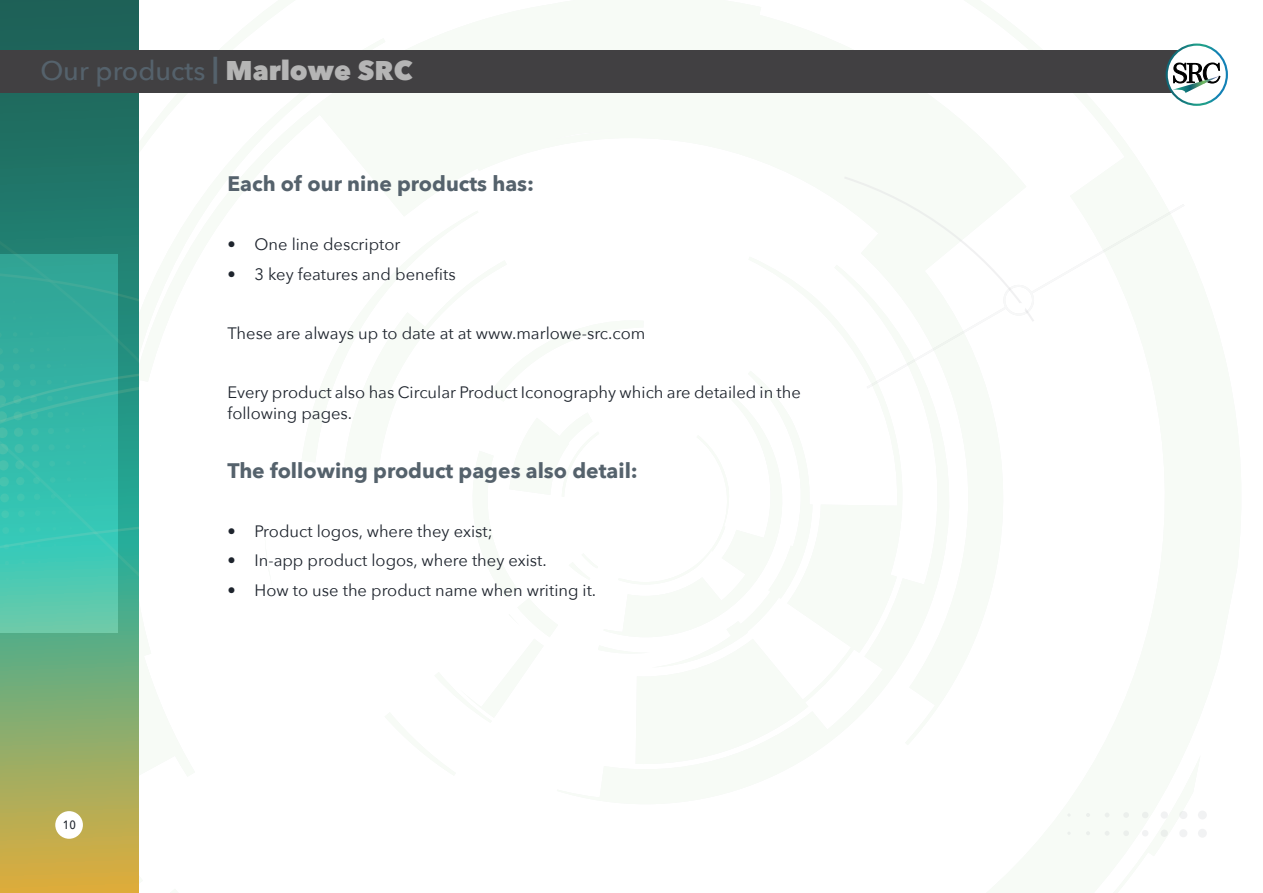
<style>
.page{position:relative;width:1263px;height:893px;background:#fff}
.page>*{position:absolute;margin:0;border:0;box-sizing:border-box;transform-origin:0 0}
.t1{font:500 27px "Avenir Next";color:#55626c}
.t2{font:700 21px "Avenir Next";color:#55626c}
.t3{font:16.5px/21px "Avenir Next";color:#1e242d}
.t4{font:500 12px "Avenir Next";color:#1e242d;scale:.91 1}
.s1{font-weight:700}
.s2{font-weight:800;color:#b5b5b5}
</style>
<div class="page">
<svg style="left:0;top:0;width:138px;height:893px;background:#50a180"></svg>
<div style="left:55px;top:811px;width:28px;height:28px;background:#fff;border-radius:50%"></div>
<div style="left:0;top:50px;width:1203px;height:43px;background:#414042"></div>
<div style="left:844px;top:176px;width:65px;height:28px;background:#f7fbf6"></div>
<svg style="left:871px;top:204px;width:300px;height:182px"></svg>
<div style="left:1198px;top:829px;width:9px;height:9px;background:#f1f2f3;border-radius:50%"></div>
<div style="left:1179px;top:829px;width:8px;height:8px;background:#f1f2f3;border-radius:50%"></div>
<div style="left:1160px;top:830px;width:8px;height:7px;background:#ebefec;border-radius:50%"></div>
<svg style="left:1142px;top:830px;width:6px;height:6px"></svg>
<svg style="left:1123px;top:830px;width:6px;height:6px"></svg>
<svg style="left:1105px;top:831px;width:4px;height:5px"></svg>
<svg style="left:1086px;top:831px;width:4px;height:4px"></svg>
<div style="left:1198px;top:810px;width:9px;height:9px;background:#f1f2f3;border-radius:50%"></div>
<div style="left:1179px;top:811px;width:8px;height:8px;background:#f1f2f3;border-radius:50%"></div>
<div style="left:1160px;top:811px;width:8px;height:8px;background:#f1f2f3;border-radius:50%"></div>
<svg style="left:1142px;top:812px;width:6px;height:6px"></svg>
<svg style="left:1123px;top:812px;width:6px;height:6px"></svg>
<svg style="left:1105px;top:813px;width:4px;height:4px"></svg>
<svg style="left:1086px;top:813px;width:4px;height:4px"></svg>
<svg style="left:1067px;top:813px;width:4px;height:4px"></svg>
<svg style="left:1167px;top:45px;width:60px;height:60px"></svg>
<div style="left:1165px;top:44px;width:63px;height:62px;border:2px solid #fff;border-radius:50%"></div>
<svg style="left:1173px;top:63px;width:47px;height:20px"></svg>
<img style="left:1172px;top:76px;width:47px;height:17px">
<h1 class="t1" style="left:40px;top:48px;width:374px">Our products <span class="s1">|</span> <span class="s2">Marlowe SRC</span></h1>
<p class="t2" style="left:227px;top:166px;width:308px">Each of our nine products has:</p>
<p class="t3" style="left:227px;top:233px;width:174px">• One line descriptor</p>
<p class="t3" style="left:227px;top:263px;width:230px">• 3 key features and benefits</p>
<p class="t3" style="left:227px;top:322px;width:419px">These are always up to date at at www.marlowe-src.com</p>
<p class="t3" style="left:227px;top:381px;width:575px">Every product also has Circular Product Iconography which are detailed in the following pages.</p>
<p class="t2" style="left:227px;top:452px;width:412px">The following product pages also detail:</p>
<p class="t4" style="left:63px;top:815px;width:16px">10</p>
<p class="t3" style="left:227px;top:520px;width:267px">• Product logos, where they exist;</p>
<p class="t3" style="left:227px;top:549px;width:321px">• In-app product logos, where they exist.</p>
<p class="t3" style="left:227px;top:579px;width:370px">• How to use the product name when writing it.</p>
</div>
